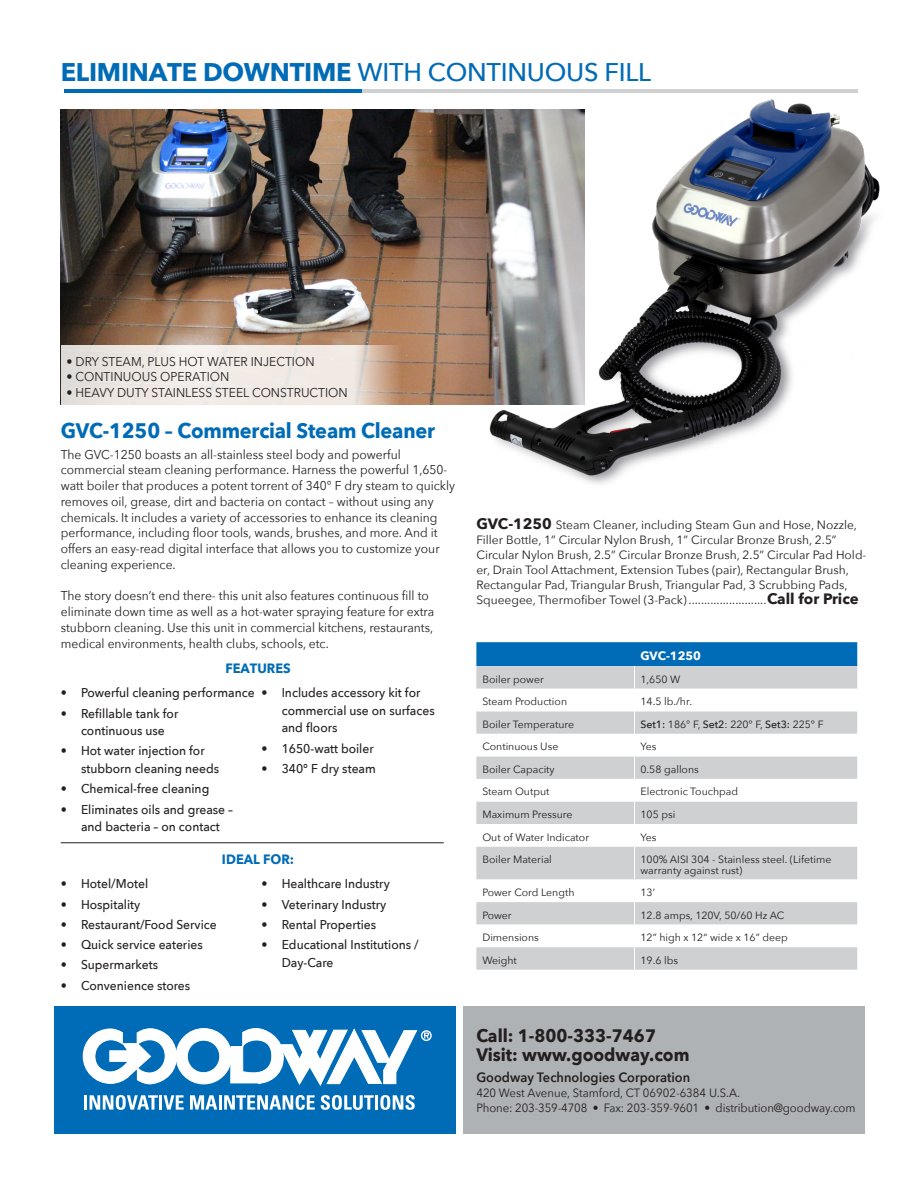
<style>
.page{position:relative;width:918px;height:1188px;background:#fff}
.page>*{position:absolute;margin:0;border:0;box-sizing:border-box;transform-origin:0 0}
.t1{font:500 25.5px "Avenir Next";letter-spacing:-.01em;color:#006bb6}
.t2{font:700 21px "Avenir Next";letter-spacing:-.01em;color:#006bb6;scale:.95 1}
.prod_pg_text{font:700 18px "Avenir Next";color:#231f20;scale:.95 1}
.prod_pg_text-2{font:600 13.5px "Avenir Next";color:#231f20;scale:.95 1}
.t3{font:700 13.5px "Avenir Next";color:#006bb6;scale:.95 1}
._2021_body_copy{font:12.75px/15.8px "Avenir Next";color:#231f20;scale:.95 1}
.t4{font:500 12.75px/17.7px "Avenir Next";color:#231f20;scale:.95 1}
.prod_pg_text-3{font:12px/15px "Avenir Next";color:#231f20}
.prod_pg_text-4{font:12px "Avenir Next";color:#231f20;scale:.95 1}
.t5{font:700 12px "Avenir Next";color:#fff}
.t6{font:10.5px/10.5px "Avenir Next";color:#231f20}
.s1{font-weight:700}
.s2{font-weight:600}
.s3{font-weight:400}
.s4{font-weight:700;font-size:15px}
.s5{font-weight:500}
</style>
<div class="page">
<img style="left:61px;top:109px;width:408px;height:296px">
<hr style="left:64px;top:89px;width:793px;height:4px;background:#ced0d1">
<hr style="left:64px;top:89px;width:298px;height:4px;background:#006bb6">
<div style="left:55px;top:1007px;width:401px;height:127px;background:#006bb6"></div>
<div style="left:463px;top:1007px;width:402px;height:127px;background:#afb2b4"></div>
<svg style="left:83px;top:1028px;width:349px;height:82px"></svg>
<img style="left:469px;top:99px;width:411px;height:385px">
<svg style="left:476px;top:947px;width:381px;height:23px;background:#cfd1d2"></svg>
<svg style="left:476px;top:847px;width:381px;height:78px;fill:#ced0d1"></svg>
<svg style="left:476px;top:642px;width:381px;height:205px"></svg>
<hr style="left:634px;top:847px;width:1px;height:33px;background:#fff">
<svg style="left:634px;top:880px;width:1px;height:90px"></svg>
<hr style="left:61px;top:842px;width:383px;height:1px;background:#231f20">
<svg style="left:61px;top:345px;width:362px;height:60px;background:#e6dbd3"></svg>
<p class="t1" style="left:61px;top:50px;width:592px"><span class="s1">ELIMINATE DOWNTIME</span> WITH CONTINUOUS FILL</p>
<p class="_2021_body_copy" style="left:66px;top:353px;width:263px"><span class="s2">•</span> DRY STEAM, PLUS HOT WATER INJECTION</p>
<p class="_2021_body_copy" style="left:66px;top:369px;width:173px"><span class="s2">•</span> CONTINUOUS OPERATION</p>
<p class="_2021_body_copy" style="left:66px;top:384px;width:298px"><span class="s2">•</span> HEAVY DUTY STAINLESS STEEL CONSTRUCTION</p>
<p class="t2" style="left:61px;top:412px;width:395px">GVC-1250 – Commercial Steam Cleaner</p>
<p class="_2021_body_copy" style="left:61px;top:446px;width:417px">The GVC-1250 boasts an all-stainless steel body and powerful commercial steam cleaning performance. Harness the powerful 1,650- watt boiler that produces a potent torrent of 340° F dry steam to quickly removes oil, grease, dirt and bacteria on contact – without using any chemicals. It includes a variety of accessories to enhance its cleaning performance, including floor tools, wands, brushes, and more. And it offers an easy-read digital interface that allows you to customize your cleaning experience.</p>
<p class="_2021_body_copy" style="left:61px;top:587px;width:395px">The story doesn’t end there- this unit also features continuous fill to eliminate down time as well as a hot-water spraying feature for extra stubborn cleaning. Use this unit in commercial kitchens, restaurants, medical environments, health clubs, schools, etc.</p>
<p class="t3" style="left:225px;top:656px;width:70px">FEATURES</p>
<p class="t4" style="left:61px;top:684px;width:206px"><span class="s3">•</span> Powerful cleaning performance</p>
<p class="t4" style="left:61px;top:704px;width:125px;text-align:center"><span class="s3">•</span> Refillable tank for continuous use</p>
<p class="t4" style="left:81px;top:742px;width:147px;text-indent:-20px"><span class="s3">•</span> Hot water injection for stubborn cleaning needs</p>
<p class="t4" style="left:61px;top:780px;width:158px"><span class="s3">•</span> Chemical-free cleaning</p>
<p class="t4" style="left:61px;top:800px;width:183px;text-align:center"><span class="s3">•</span> Eliminates oils and grease – and bacteria – on contact</p>
<p class="t4" style="left:282px;top:684px;width:163px;text-indent:-20px"><span class="s3">•</span> Includes accessory kit for commercial use on surfaces and floors</p>
<p class="t4" style="left:261px;top:739px;width:120px"><span class="s3">•</span> 1650-watt boiler</p>
<p class="t4" style="left:261px;top:759px;width:122px"><span class="s3">•</span> 340° F dry steam</p>
<p class="t3" style="left:222px;top:847px;width:77px">IDEAL FOR:</p>
<p class="t4" style="left:61px;top:875px;width:94px"><span class="s3">•</span> Hotel/Motel</p>
<p class="t4" style="left:61px;top:895px;width:85px"><span class="s3">•</span> Hospitality</p>
<p class="t4" style="left:61px;top:915px;width:166px"><span class="s3">•</span> Restaurant/Food Service</p>
<p class="t4" style="left:61px;top:935px;width:151px"><span class="s3">•</span> Quick service eateries</p>
<p class="t4" style="left:61px;top:956px;width:104px"><span class="s3">•</span> Supermarkets</p>
<p class="t4" style="left:61px;top:976px;width:138px"><span class="s3">•</span> Convenience stores</p>
<p class="t4" style="left:261px;top:875px;width:137px"><span class="s3">•</span> Healthcare Industry</p>
<p class="t4" style="left:261px;top:895px;width:133px"><span class="s3">•</span> Veterinary Industry</p>
<p class="t4" style="left:261px;top:915px;width:122px"><span class="s3">•</span> Rental Properties</p>
<p class="t4" style="left:282px;top:935px;width:146px;text-indent:-20px"><span class="s3">•</span> Educational Institutions /<br>Day-Care</p>
<p class="prod_pg_text-3" style="left:476px;top:517px;width:392px"><span class="s4">GVC-1250</span> Steam Cleaner, including Steam Gun and Hose, Nozzle, Filler Bottle, 1” Circular Nylon Brush, 1” Circular Bronze Brush, 2.5” Circular Nylon Brush, 2.5” Circular Bronze Brush, 2.5” Circular Pad Hold&shy;er, Drain Tool Attachment, Extension Tubes (pair), Rectangular Brush, Rectangular Pad, Triangular Brush, Triangular Pad, 3 Scrubbing Pads, Squeegee, Thermofiber Towel (3-Pack) .........................<span class="s4">Call for Price</span></p>
<p class="t5" style="left:640px;top:646px;width:62px">GVC-1250</p>
<p class="t6" style="left:482px;top:673px;width:63px">Boiler power</p>
<p class="t6" style="left:640px;top:673px;width:41px">1,650 W</p>
<p class="t6" style="left:482px;top:696px;width:86px">Steam Production</p>
<p class="t6" style="left:640px;top:696px;width:53px">14.5 lb./hr.</p>
<p class="t6" style="left:482px;top:718px;width:93px">Boiler Temperature</p>
<p class="t6" style="left:640px;top:718px;width:185px"><span class="s5">Set1:</span> 186° F, <span class="s5">Set2</span>: 220° F, <span class="s5">Set3:</span> 225° F</p>
<p class="t6" style="left:482px;top:741px;width:78px">Continuous Use</p>
<p class="t6" style="left:640px;top:741px;width:18px">Yes</p>
<p class="t6" style="left:482px;top:764px;width:74px">Boiler Capacity</p>
<p class="t6" style="left:640px;top:764px;width:60px">0.58 gallons</p>
<p class="t6" style="left:482px;top:786px;width:69px">Steam Output</p>
<p class="t6" style="left:640px;top:786px;width:99px">Electronic Touchpad</p>
<p class="t6" style="left:482px;top:809px;width:92px">Maximum Pressure</p>
<p class="t6" style="left:640px;top:809px;width:36px">105 psi</p>
<p class="t6" style="left:482px;top:831px;width:108px">Out of Water Indicator</p>
<p class="t6" style="left:640px;top:831px;width:18px">Yes</p>
<p class="t6" style="left:482px;top:854px;width:71px">Boiler Material</p>
<p class="t6" style="left:640px;top:854px;width:192px">100% AISI 304 - Stainless steel. (Lifetime warranty against rust)</p>
<p class="t6" style="left:482px;top:887px;width:94px">Power Cord Length</p>
<p class="t6" style="left:640px;top:887px;width:16px">13’</p>
<p class="t6" style="left:482px;top:909px;width:31px">Power</p>
<p class="t6" style="left:640px;top:909px;width:146px">12.8 amps, 120V, 50/60 Hz AC</p>
<p class="t6" style="left:482px;top:932px;width:58px">Dimensions</p>
<p class="t6" style="left:640px;top:932px;width:149px">12” high x 12“ wide x 16” deep</p>
<p class="t6" style="left:482px;top:954px;width:36px">Weight</p>
<p class="t6" style="left:640px;top:954px;width:39px">19.6 lbs</p>
<p class="prod_pg_text" style="left:476px;top:1020px;width:191px">Call: 1-800-333-7467</p>
<p class="prod_pg_text" style="left:476px;top:1039px;width:226px">Visit: www.goodway.com</p>
<p class="prod_pg_text-2" style="left:476px;top:1066px;width:227px">Goodway Technologies Corporation</p>
<p class="prod_pg_text-4" style="left:476px;top:1083px;width:279px">420 West Avenue, Stamford, CT 06902-6384 U.S.A.</p>
<p class="prod_pg_text-4" style="left:476px;top:1098px;width:401px">Phone: 203-359-4708 • Fax: 203-359-9601 • distribution@goodway.com</p>
</div>
